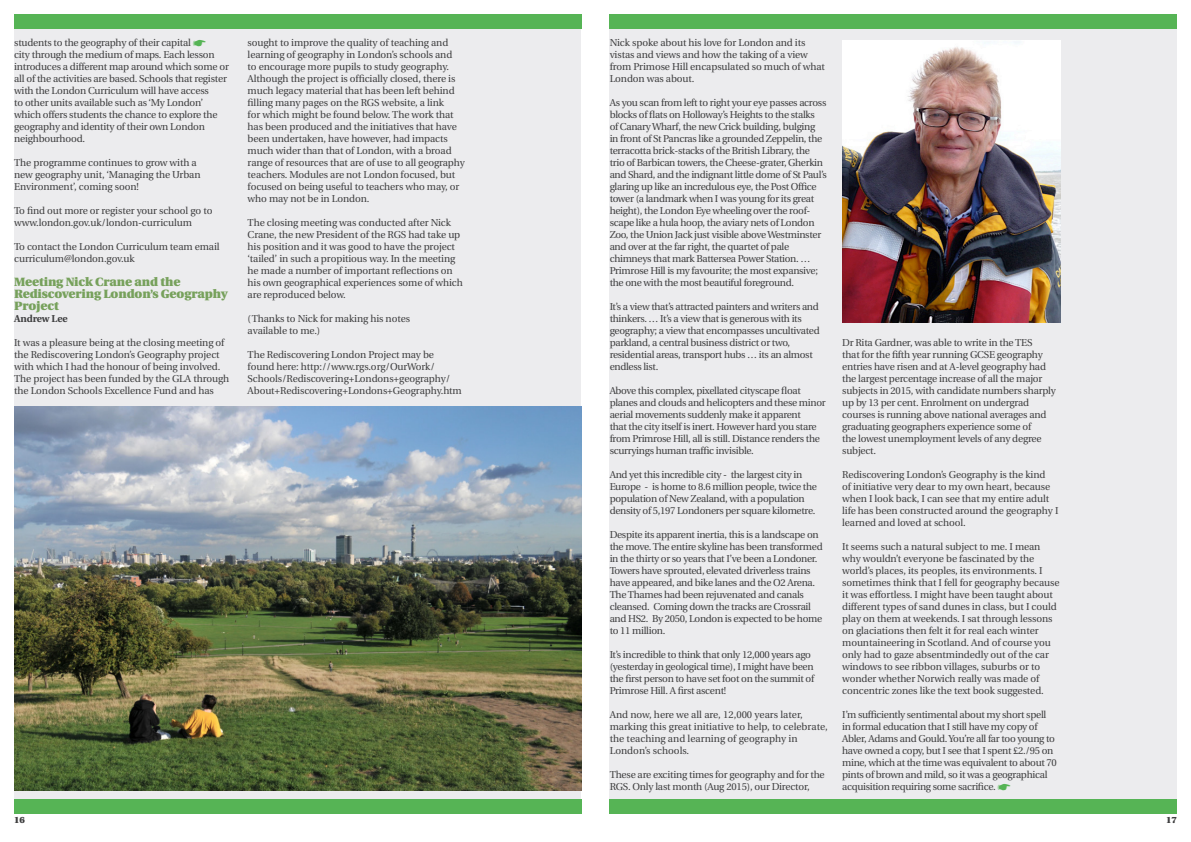
<style>
.page{position:relative;width:1191px;height:842px;background:#fff}
.page>*{position:absolute;margin:0;border:0;box-sizing:border-box;transform-origin:0 0}
.t1{font:900 12px/12px "Utopia";letter-spacing:-.01em;color:#77a15c}
.t2{font:10px/12px "Utopia";letter-spacing:-.02em;color:#3e3e3f}
.t3{font:10px/12px "Utopia";color:#3e3e3f}
.t4{font:700 10px "Utopia";letter-spacing:-.01em;color:#3e3e3f}
.t5{font:900 9px "Utopia";color:#3e3e3f}
.s1{color:#56b455}
</style>
<div class="page">
<div style="left:609px;top:14px;width:567px;height:800px;background:#ececee"></div>
<div style="left:609px;top:14px;width:567px;height:14px;background:#56b455"></div>
<div style="left:609px;top:799px;width:567px;height:15px;background:#56b455"></div>
<div style="left:14px;top:14px;width:567px;height:800px;background:#ececee"></div>
<div style="left:14px;top:14px;width:567px;height:14px;background:#56b455"></div>
<div style="left:14px;top:799px;width:567px;height:15px;background:#56b455"></div>
<img style="left:15px;top:406px;width:566px;height:384px">
<img style="left:842px;top:40px;width:218px;height:282px">
<p class="t2" style="left:14px;top:37px;width:216px">students to the geography of their capital <span class="s1">☛<br></span>city through the medium of maps. Each lesson introduces a different map around which some or all of the activities are based. Schools that register with the London Curriculum will have access<br>to other units available such as ‘My London’ which offers students the chance to explore the geography and identity of their own London neighbourhood.</p>
<p class="t2" style="left:14px;top:157px;width:188px">The programme continues to grow with a new geography unit, ‘Managing the Urban<br>Environment’, coming soon!</p>
<p class="t2" style="left:14px;top:205px;width:200px">To find out more or register your school go to www.london.gov.uk/london-curriculum</p>
<p class="t2" style="left:14px;top:241px;width:207px">To contact the London Curriculum team email curriculum@london.gov.uk</p>
<p class="t1" style="left:14px;top:276px;width:215px">Meeting Nick Crane and the<br>Rediscovering London’s Geography<br>Project</p>
<p class="t4" style="left:14px;top:313px;width:55px">Andrew Lee</p>
<p class="t2" style="left:14px;top:337px;width:216px">It was a pleasure being at the closing meeting of the Rediscovering London’s Geography project with which I had the honour of being involved.<br>The project has been funded by the GLA through the London Schools Excellence Fund and has</p>
<p class="t2" style="left:248px;top:37px;width:219px">sought to improve the quality of teaching and learning of geography in London’s schools and<br>to encourage more pupils to study geography.<br>Although the project is officially closed, there is much legacy material that has been left behind filling many pages on the RGS website, a link<br>for which might be found below. The work that has been produced and the initiatives that have been undertaken, have however, had impacts much wider than that of London, with a broad range of resources that are of use to all geography teachers. Modules are not London focused, but focused on being useful to teachers who may, or who may not be in London.</p>
<p class="t2" style="left:248px;top:217px;width:217px">The closing meeting was conducted after Nick Crane, the new President of the RGS had take up his position and it was good to have the project ‘tailed’ in such a propitious way. In the meeting he made a number of important reflections on his own geographical experiences some of which are reproduced below.</p>
<p class="t2" style="left:248px;top:313px;width:164px">(Thanks to Nick for making his notes</p>
<p class="t2" style="left:248px;top:325px;width:74px">available to me.)</p>
<p class="t2" style="left:248px;top:349px;width:216px">The Rediscovering London Project may be found here: http://www.rgs.org/OurWork/ Schools/Rediscovering+Londons+geography/ About+Rediscovering+Londons+Geography.htm</p>
<p class="t5" style="left:14px;top:815px;width:12px">16</p>
<p class="t2" style="left:609px;top:37px;width:217px">Nick spoke about his love for London and its vistas and views and how the taking of a view from Primose Hill encapsulated so much of what London was about.</p>
<p class="t2" style="left:609px;top:97px;width:219px">As you scan from left to right your eye passes across blocks of flats on Holloway’s Heights to the stalks<br>of Canary Wharf, the new Crick building, bulging<br>in front of St Pancras like a grounded Zeppelin, the terracotta brick-stacks of the British Library, the trio of Barbican towers, the Cheese-grater, Gherkin and Shard, and the indignant little dome of St Paul’s glaring up like an incredulous eye, the Post Office tower (a landmark when I was young for its great height), the London Eye wheeling over the roof&shy;scape like a hula hoop, the aviary nets of London Zoo, the Union Jack just visible above Westminster and over at the far right, the quartet of pale chimneys that mark Battersea Power Station. … Primrose Hill is my favourite; the most expansive; the one with the most beautiful foreground.</p>
<p class="t2" style="left:609px;top:301px;width:211px">It’s a view that’s attracted painters and writers and thinkers. … It’s a view that is generous with its geography; a view that encompasses uncultivated parkland, a central business district or two, residential areas, transport hubs … its an almost endless list.</p>
<p class="t2" style="left:609px;top:385px;width:217px">Above this complex, pixellated cityscape float planes and clouds and helicopters and these minor aerial movements suddenly make it apparent<br>that the city itself is inert. However hard you stare from Primrose Hill, all is still. Distance renders the scurryings human traffic invisible.</p>
<p class="t2" style="left:609px;top:469px;width:209px">And yet this incredible city - the largest city in Europe - is home to 8.6 million people, twice the population of New Zealand, with a population density of 5,197 Londoners per square kilometre.</p>
<p class="t2" style="left:609px;top:529px;width:214px">Despite its apparent inertia, this is a landscape on the move. The entire skyline has been transformed in the thirty or so years that I’ve been a Londoner.<br>Towers have sprouted, elevated driverless trains have appeared, and bike lanes and the O2 Arena.<br>The Thames had been rejuvenated and canals cleansed. Coming down the tracks are Crossrail and HS2. By 2050, London is expected to be home to 11 million.</p>
<p class="t2" style="left:609px;top:649px;width:206px">It’s incredible to think that only 12,000 years ago (yesterday in geological time), I might have been the first person to have set foot on the summit of Primrose Hill. A first ascent!</p>
<p class="t3" style="left:609px;top:709px;width:219px">And now, here we all are, 12,000 years later, marking this great initiative to help, to celebrate, the teaching and learning of geography in London’s schools.</p>
<p class="t2" style="left:609px;top:769px;width:217px">These are exciting times for geography and for the<br>RGS. Only last month (Aug 2015), our Director,</p>
<p class="t2" style="left:842px;top:337px;width:215px">Dr Rita Gardner, was able to write in the TES<br>that for the fifth year running GCSE geography entries have risen and at A-level geography had the largest percentage increase of all the major subjects in 2015, with candidate numbers sharply up by 13 per cent. Enrolment on undergrad courses is running above national averages and graduating geographers experience some of<br>the lowest unemployment levels of any degree subject.</p>
<p class="t2" style="left:842px;top:469px;width:218px">Rediscovering London’s Geography is the kind<br>of initiative very dear to my own heart, because when I look back, I can see that my entire adult life has been constructed around the geography I learned and loved at school.</p>
<p class="t2" style="left:842px;top:541px;width:219px">It seems such a natural subject to me. I mean why wouldn’t everyone be fascinated by the world’s places, its peoples, its environments. I sometimes think that I fell for geography because it was effortless. I might have been taught about different types of sand dunes in class, but I could play on them at weekends. I sat through lessons on glaciations then felt it for real each winter mountaineering in Scotland. And of course you only had to gaze absentmindedly out of the car windows to see ribbon villages, suburbs or to wonder whether Norwich really was made of concentric zones like the text book suggested.</p>
<p class="t2" style="left:842px;top:709px;width:216px">I’m sufficiently sentimental about my short spell in formal education that I still have my copy of Abler, Adams and Gould. You’re all far too young to have owned a copy, but I see that I spent £2./95 on mine, which at the time was equivalent to about 70 pints of brown and mild, so it was a geographical acquisition requiring some sacrifice. <span class="s1">☛</span></p>
<p class="t5" style="left:1166px;top:815px;width:12px">17</p>
</div>
